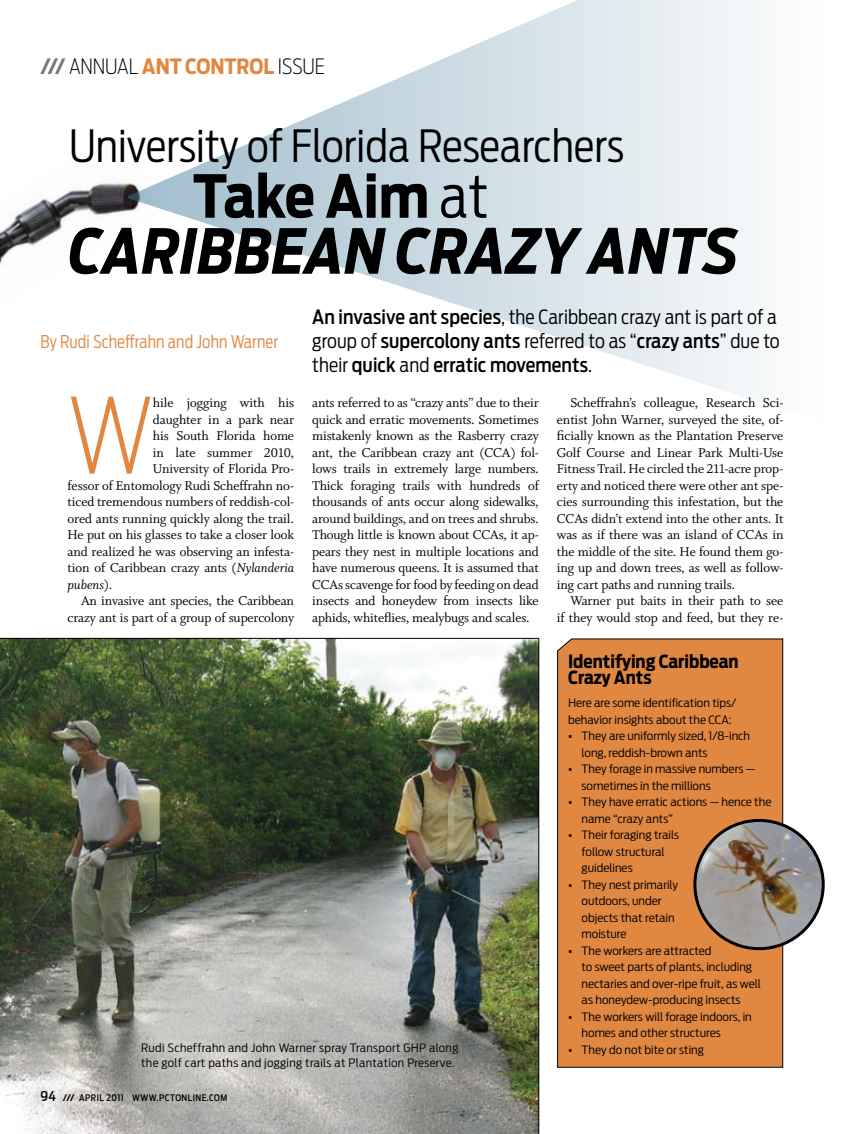
<style>
.page{position:relative;width:851px;height:1134px;background:#fff}
.page>*{position:absolute;margin:0;border:0;box-sizing:border-box;transform-origin:0 0}
.t1{font:200 103.35px "Antenna Cond";color:#e08741}
.t2{font:italic 700 61.5px "Antenna Cond";color:#000}
.t3{font:700 58.8px "Antenna Cond";color:#000}
.t4{font:300 44.1px "Antenna Cond";color:#000}
.t5{font:200 21px "Antenna Cond";letter-spacing:-.005em;color:#000}
.t6{font:500 19.5px/24px "Antenna Cond";letter-spacing:.005em;color:#000}
.t7{font:700 18px/16.5px "Antenna Cond";color:#000}
.t8{font:300 17.55px "Antenna Cond";letter-spacing:.005em;color:#e08741;scale:.95 1}
.t9{font:14.25px/16.5px "Whitman Roman LF";letter-spacing:-.005em;color:#000;text-align:right}
.t10{font:14.25px "Whitman Italic LF";letter-spacing:-.005em;color:#000}
.t11{font:300 11.55px/16.5px "Antenna Cond";color:#000;scale:1.13 1}
.t12{font:300 11.55px/15px "Antenna Cond";letter-spacing:.025em;color:#000;scale:1.11 1}
.t13{font:500 9px "Antenna Cond";letter-spacing:.05em;color:#000}
.s1{font-weight:700;color:#77787b}
.s2{font-weight:700;color:#e08741}
.s3{font-weight:300}
.s4{font-family:"Whitman Italic LF"}
.s5{font-family:"Whitman Roman LF"}
.s6{font-size:13.5px}
.s7{font-weight:700}
</style>
<div class="page">
<img style="left:0;top:180px;width:128px;height:84px">
<svg style="left:128px;top:0;width:627px;height:400px"></svg>
<img style="left:0;top:638px;width:539px;height:496px">
<div style="left:557px;top:639px;width:226px;height:429px;background:#e08741"></div>
<img style="left:694px;top:820px;width:129px;height:129px;border-radius:64px">
<div style="left:693px;top:819px;width:131px;height:131px;border:3px solid #000;border-radius:50%"></div>
<h3 class="t5" style="left:40px;top:54px;width:286px"><span class="s1">///</span> ANNUAL <span class="s2">ANT CONTROL</span> ISSUE</h3>
<h3 class="t4" style="left:69px;top:119px;width:556px">University of Florida Researchers</h3>
<h3 class="t3" style="left:193px;top:161px;width:297px">Take Aim <span class="s3">at</span></h3>
<h2 class="t2" style="left:69px;top:215px;width:671px">CARIBBEAN CRAZY ANTS</h2>
<h3 class="t6" style="left:312px;top:305px;width:469px">An invasive ant species<span class="s3">, the Caribbean crazy ant is part of a group of</span> supercolony ants <span class="s3">referred to as “</span>crazy ants<span class="s3">” due to their</span> quick <span class="s3">and</span> erratic movements<span class="s3">.</span></h3>
<p class="t8" style="left:40px;top:331px;width:252px">By Rudi Scheffrahn and John Warner</p>
<h1 class="t1" style="left:68px;top:374px;width:87px">W</h1>
<p class="t9" style="left:67px;top:395px;width:228px">hile jogging with his<br>daughter in a park near<br>his South Florida home<br>in late summer 2010,<br>University of Florida Pro-<br>fessor of Entomology Rudi Scheffrahn no&shy;ticed tremendous numbers of reddish-col&shy;ored ants running quickly along the trail.<br>He put on his glasses to take a closer look and realized he was observing an infesta&shy;tion of Caribbean crazy ants (<span class="s4">Nylanderia</span></p>
<p class="t10" style="left:67px;top:577px;width:46px">pubens<span class="s5">).</span></p>
<p class="t9" style="left:67px;top:593px;width:228px">An invasive ant species, the Caribbean crazy ant is part of a group of supercolony</p>
<p class="t9" style="left:312px;top:395px;width:228px;text-align:justify">ants referred to as “crazy ants” due to their quick and erratic movements. Sometimes mistakenly known as the Rasberry crazy ant, the Caribbean crazy ant (CCA) fol&shy;lows trails in extremely large numbers.<br>Thick foraging trails with hundreds of thousands of ants occur along sidewalks, around buildings, and on trees and shrubs.<br>Though little is known about CCAs, it ap&shy;pears they nest in multiple locations and have numerous queens. It is assumed that CCAs scavenge for food by feeding on dead insects and honeydew from insects like aphids, whiteflies, mealybugs and scales.</p>
<p class="t9" style="left:557px;top:395px;width:228px;text-align:justify;text-indent:13px">Scheffrahn’s colleague, Research Sci&shy;entist John Warner, surveyed the site, of&shy;ficially known as the Plantation Preserve Golf Course and Linear Park Multi-Use Fitness Trail. He circled the 211-acre prop&shy;erty and noticed there were other ant spe&shy;cies surrounding this infestation, but the CCAs didn’t extend into the other ants. It was as if there was an island of CCAs in the middle of the site. He found them go&shy;ing up and down trees, as well as follow&shy;ing cart paths and running trails.</p>
<p class="t9" style="left:557px;top:593px;width:228px">Warner put baits in their path to see<br>if they would stop and feed, but they re-</p>
<p class="t12" style="left:141px;top:1040px;width:287px">Rudi Scheffrahn and John Warner spray Transport GHP along the golf cart paths and jogging trails at Plantation Preserve.</p>
<p class="t13" style="left:40px;top:1093px;width:188px"><span class="s6">94</span> <span class="s7">///</span> april 2011 www.pctonline.com</p>
<p class="t7" style="left:568px;top:653px;width:172px">Identifying Caribbean<br>Crazy Ants</p>
<p class="t11" style="left:568px;top:695px;width:150px">Here are some identification tips/ behavior insights about the CCA:</p>
<p class="t11" style="left:581px;top:728px;width:151px;text-indent:-13px"><span class="s7">•</span> They are uniformly sized, 1/8-inch long, reddish-brown ants</p>
<p class="t11" style="left:581px;top:761px;width:155px;text-indent:-13px"><span class="s7">•</span> They forage in massive numbers — sometimes in the millions</p>
<p class="t11" style="left:581px;top:794px;width:169px;text-indent:-13px"><span class="s7">•</span> They have erratic actions — hence the name “crazy ants”</p>
<p class="t11" style="left:581px;top:827px;width:88px;text-indent:-13px"><span class="s7">•</span> Their foraging trails follow structural guidelines</p>
<p class="t11" style="left:581px;top:877px;width:87px;text-indent:-13px"><span class="s7">•</span> They nest primarily outdoors, under objects that retain moisture</p>
<p class="t11" style="left:581px;top:943px;width:160px;text-indent:-13px"><span class="s7">•</span> The workers are attracted<br>to sweet parts of plants, including nectaries and over-ripe fruit, as well as honeydew-producing insects</p>
<p class="t11" style="left:581px;top:1009px;width:152px;text-indent:-13px"><span class="s7">•</span> The workers will forage indoors, in homes and other structures</p>
<p class="t11" style="left:568px;top:1042px;width:122px"><span class="s7">•</span> They do not bite or sting</p>
</div>
